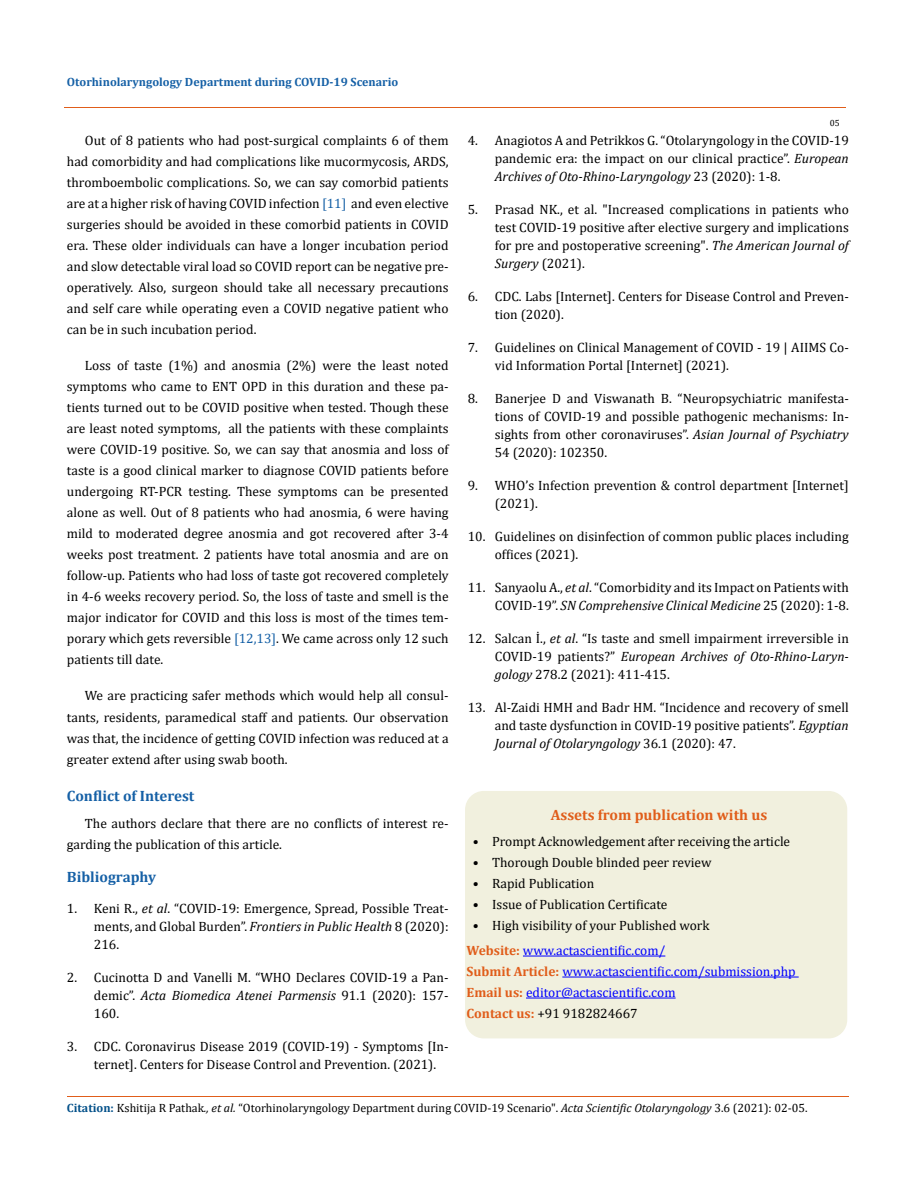
<style>
.page{position:relative;width:917px;height:1188px;background:#fff}
.page>*{position:absolute;margin:0;border:0;box-sizing:border-box;transform-origin:0 0}
.t1{font:700 15px "Cambria";color:#1560a6}
.t2{font:700 15px "Cambria";color:#e05d1a}
.t3{font:13.5px/21px "Cambria";color:#000;text-align:justify}
.t4{font:13.5px/21px "Cambria";color:#00f}
.t5{font:12px "Cambria";color:#000}
.t6{font:700 12px "Cambria";color:#1560a6}
.t7{font:9px "Cambria";color:#000}
.s1{color:#1560a6}
.s2{font-style:italic}
.s3{font-weight:700;color:#e05d1a}
.s4{color:#000}
.s5{font-weight:700;color:#035089}
</style>
<div class="page">
<div style="left:466px;top:792px;width:380px;height:246px;background:#f1f0de;border-radius:18px"></div>
<div style="left:465px;top:791px;width:382px;height:247px;border:2px solid #f1f0de;border-radius:18px"></div>
<hr style="left:523px;top:956px;width:142px;height:1px;background:#00f">
<hr style="left:562px;top:977px;width:236px;height:1px;background:#00f">
<hr style="left:526px;top:998px;width:149px;height:1px;background:#00f">
<hr style="left:64px;top:108px;width:781px;height:1px;background:#e05d1a">
<hr style="left:67px;top:1096px;width:781px;height:1px;background:#e05d1a">
<p class="t6" style="left:67px;top:73px;width:333px">Otorhinolaryngology Department during COVID-19 Scenario</p>
<p class="t3" style="left:67px;top:130px;width:383px;text-indent:18px">Out of 8 patients who had post-surgical complaints 6 of them had comorbidity and had complications like mucormycosis, ARDS, thromboembolic complications. So, we can say comorbid patients are at a higher risk of having COVID infection <span class="s1">[11]</span> and even elective surgeries should be avoided in these comorbid patients in COVID era. These older individuals can have a longer incubation period and slow detectable viral load so COVID report can be negative pre&shy;operatively. Also, surgeon should take all necessary precautions and self care while operating even a COVID negative patient who can be in such incubation period.</p>
<p class="t3" style="left:67px;top:355px;width:383px;text-indent:18px">Loss of taste (1%) and anosmia (2%) were the least noted symptoms who came to ENT OPD in this duration and these pa&shy;tients turned out to be COVID positive when tested. Though these are least noted symptoms, all the patients with these complaints were COVID-19 positive. So, we can say that anosmia and loss of taste is a good clinical marker to diagnose COVID patients before undergoing RT-PCR testing. These symptoms can be presented alone as well. Out of 8 patients who had anosmia, 6 were having mild to moderated degree anosmia and got recovered after 3-4 weeks post treatment. 2 patients have total anosmia and are on follow-up. Patients who had loss of taste got recovered completely in 4-6 weeks recovery period. So, the loss of taste and smell is the major indicator for COVID and this loss is most of the times tem&shy;porary which gets reversible <span class="s1">[12,13]</span>. We came across only 12 such patients till date.</p>
<p class="t3" style="left:67px;top:685px;width:383px;text-indent:18px">We are practicing safer methods which would help all consul&shy;tants, residents, paramedical staff and patients. Our observation was that, the incidence of getting COVID infection was reduced at a greater extend after using swab booth.</p>
<p class="t1" style="left:67px;top:785px;width:129px">Conflict of Interest</p>
<p class="t3" style="left:67px;top:813px;width:383px;text-indent:18px">The authors declare that there are no conflicts of interest re&shy;garding the publication of this article.</p>
<p class="t1" style="left:67px;top:866px;width:91px">Bibliography</p>
<p class="t3" style="left:94px;top:899px;width:356px;line-height:18px;text-indent:-27px">1. Keni R., <span class="s2">et al</span>. “COVID-19: Emergence, Spread, Possible Treat&shy;ments, and Global Burden”. <span class="s2">Frontiers in Public Health</span> 8 (2020):<br>216.</p>
<p class="t3" style="left:94px;top:968px;width:356px;line-height:18px;text-indent:-27px">2. Cucinotta D and Vanelli M. “WHO Declares COVID-19 a Pan&shy;demic”. <span class="s2">Acta Biomedica Atenei Parmensis</span> 91.1 (2020): 157- 160.</p>
<p class="t3" style="left:94px;top:1037px;width:356px;line-height:18px;text-indent:-27px">3. CDC. Coronavirus Disease 2019 (COVID-19) - Symptoms [In&shy;ternet]. Centers for Disease Control and Prevention. (2021).</p>
<p class="t7" style="left:829px;top:118px;width:11px">05</p>
<p class="t3" style="left:495px;top:132px;width:355px;line-height:18px;text-indent:-27px">4. Anagiotos A and Petrikkos G. “Otolaryngology in the COVID-19 pandemic era: the impact on our clinical practice”. <span class="s2">European Archives of Oto-Rhino-Laryngology</span> 23 (2020): 1-8.</p>
<p class="t3" style="left:495px;top:201px;width:355px;line-height:18px;text-indent:-27px">5. Prasad NK., et al. "Increased complications in patients who test COVID-19 positive after elective surgery and implications for pre and postoperative screening". <span class="s2">The American Journal of Surgery</span> (2021).</p>
<p class="t3" style="left:495px;top:288px;width:355px;line-height:18px;text-indent:-27px">6. CDC. Labs [Internet]. Centers for Disease Control and Preven&shy;tion (2020).</p>
<p class="t3" style="left:495px;top:339px;width:355px;line-height:18px;text-indent:-27px">7. Guidelines on Clinical Management of COVID - 19 | AIIMS Co&shy;vid Information Portal [Internet] (2021).</p>
<p class="t3" style="left:495px;top:390px;width:355px;line-height:18px;text-indent:-27px">8. Banerjee D and Viswanath B. “Neuropsychiatric manifesta&shy;tions of COVID-19 and possible pathogenic mechanisms: In&shy;sights from other coronaviruses”. <span class="s2">Asian Journal of Psychiatry </span>54 (2020): 102350.</p>
<p class="t3" style="left:495px;top:477px;width:355px;line-height:18px;text-indent:-27px">9. WHO’s Infection prevention &amp; control department [Internet] (2021).</p>
<p class="t3" style="left:495px;top:528px;width:355px;line-height:18px;text-indent:-27px">10. Guidelines on disinfection of common public places including offices (2021).</p>
<p class="t3" style="left:468px;top:579px;width:382px;line-height:18px;text-align:right">11. Sanyaolu A., <span class="s2">et al</span>. “Comorbidity and its Impact on Patients with<br>COVID-19”. <span class="s2">SN Comprehensive Clinical Medicine</span> 25 (2020): 1-8.</p>
<p class="t3" style="left:495px;top:630px;width:355px;line-height:18px;text-indent:-27px">12. Salcan İ., <span class="s2">et al</span>. “Is taste and smell impairment irreversible in COVID-19 patients?” <span class="s2">European Archives of Oto-Rhino-Laryn&shy;gology</span> 278.2 (2021): 411-415.</p>
<p class="t3" style="left:495px;top:699px;width:355px;line-height:18px;text-indent:-27px">13. Al-Zaidi HMH and Badr HM. “Incidence and recovery of smell and taste dysfunction in COVID-19 positive patients”. <span class="s2">Egyptian Journal of Otolaryngology</span> 36.1 (2020): 47.</p>
<p class="t2" style="left:550px;top:804px;width:218px">Assets from publication with us</p>
<p class="t3" style="left:472px;top:830px;width:319px">• Prompt Acknowledgement after receiving the article</p>
<p class="t3" style="left:472px;top:851px;width:240px">• Thorough Double blinded peer review</p>
<p class="t3" style="left:472px;top:872px;width:123px">• Rapid Publication</p>
<p class="t3" style="left:472px;top:893px;width:196px">• Issue of Publication Certificate</p>
<p class="t3" style="left:472px;top:914px;width:238px">• High visibility of your Published work</p>
<p class="t4" style="left:466px;top:940px;width:330px"><span class="s3">Website:</span> www.actascientific.com/<br><span class="s3">Submit Article:</span> www.actascientific.com/submission.php <span class="s3">Email us:</span> editor@actascientific.com<br><span class="s3">Contact us:</span> <span class="s4">+91 9182824667</span></p>
<p class="t5" style="left:67px;top:1101px;width:742px"><span class="s5">Citation:</span> Kshitija R Pathak<span class="s2">., et al.</span> “Otorhinolaryngology Department during COVID-19 Scenario". <span class="s2">Acta Scientific Otolaryngology</span> 3.6 (2021): 02-05.</p>
</div>
